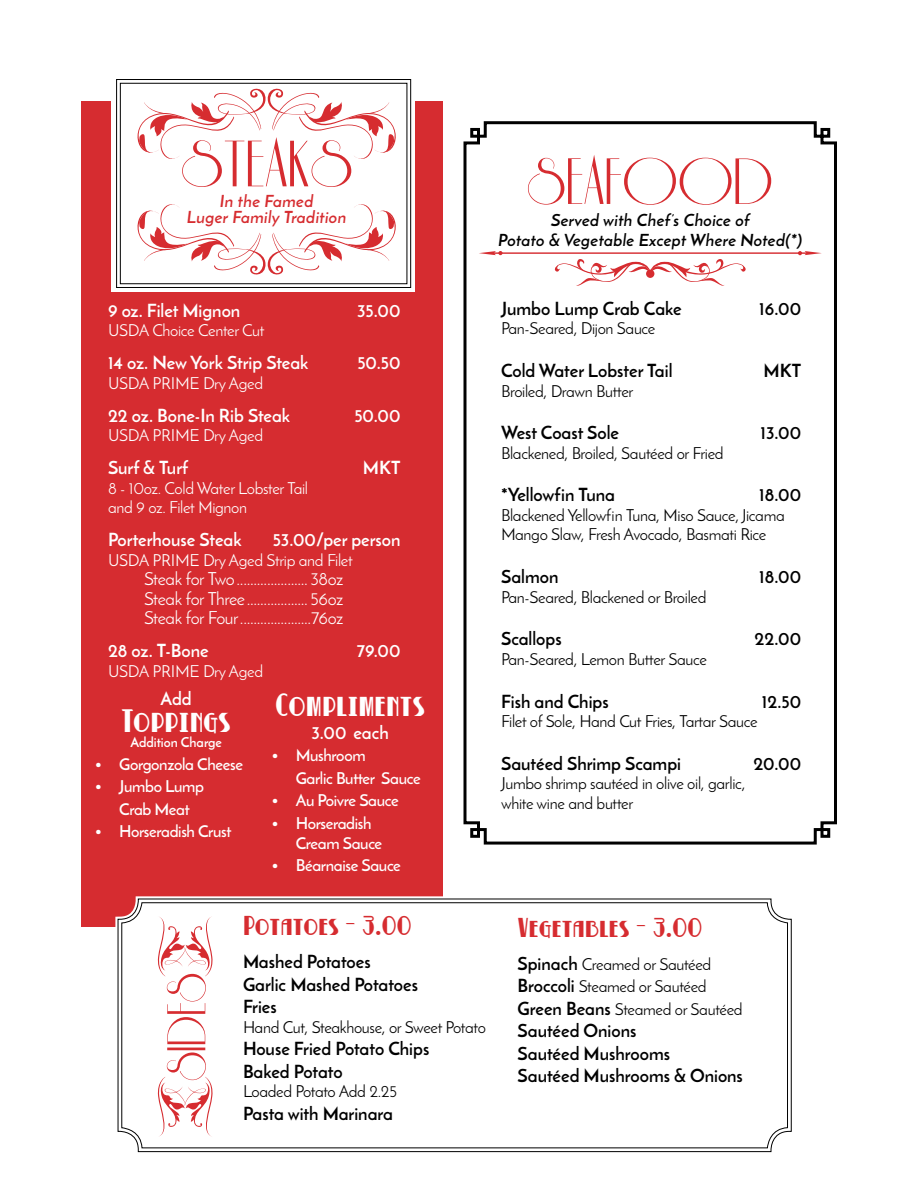
<style>
.page{position:relative;width:918px;height:1188px;background:#fff}
.page>*{position:absolute;margin:0;border:0;box-sizing:border-box;transform-origin:0 0}
.t1{font:28.5px "Betty Noir";color:#fff}
.t2{font:24px "Betty Noir";color:#d62c30}
.t3{font:700 18px/22.5px "Josefin Sans";color:#000}
.t4{font:700 18px "Josefin Sans";color:#fff}
.t5{font:18px/19.5px "Josefin Sans";letter-spacing:-.025em;color:#fff;text-align:justify}
.t6{font:16.5px/19.5px "Josefin Sans";letter-spacing:-.02em;color:#000}
.t7{font:16.5px/19.5px "Josefin Sans";letter-spacing:-.02em;color:#fff}
.t8{font:600 16.5px/22.5px "Josefin Sans";letter-spacing:-.02em;color:#fff}
.t9{font:italic 700 16.5px/19.5px "Josefin Sans";letter-spacing:.02em;color:#000;text-align:center}
.t10{font:italic 700 16.5px/16.5px "Josefin Sans";letter-spacing:.02em;color:#d62c30;text-align:center}
.t11{font:700 13.5px "Josefin Sans";color:#fff}
.s1{font-weight:700;font-size:18px}
</style>
<div class="page">
<div style="left:81px;top:102px;width:362px;height:825px;background:#d62c30"></div>
<div style="left:112px;top:72px;width:303px;height:220px;background:#fff"></div>
<svg style="left:463px;top:121px;width:374px;height:724px"></svg>
<div style="left:115px;top:896px;width:679px;height:258px;border:9px solid #fff;border-radius:20px"></div>
<svg style="left:117px;top:898px;width:675px;height:254px"></svg>
<div style="left:121px;top:902px;width:667px;height:246px;border:1px solid #000;border-radius:20px"></div>
<svg style="left:528px;top:155px;width:243px;height:50px"></svg>
<svg style="left:552px;top:256px;width:196px;height:31px"></svg>
<div style="left:646px;top:270px;width:8px;height:8px;background:#d62c30;border-radius:50%"></div>
<hr style="left:491px;top:252px;width:318px;height:2px;background:#d62c30">
<svg style="left:479px;top:251px;width:24px;height:4px"></svg>
<svg style="left:798px;top:251px;width:24px;height:4px"></svg>
<svg style="left:116px;top:79px;width:295px;height:209px"></svg>
<div style="left:120px;top:83px;width:287px;height:201px;border:1px solid #000"></div>
<svg style="left:126px;top:86px;width:281px;height:101px"></svg>
<svg style="left:126px;top:194px;width:281px;height:83px"></svg>
<svg style="left:157px;top:916px;width:57px;height:221px"></svg>
<p class="t10" style="left:187px;top:193px;width:161px">In the Famed<br>Luger Family Tradition</p>
<p class="t9" style="left:498px;top:211px;width:305px">Served with Chef’s Choice of<br>Potato &amp; Vegetable Except Where Noted(*)</p>
<p class="t4" style="left:108px;top:299px;width:134px">9 oz. Filet Mignon</p>
<p class="t4" style="left:357px;top:299px;width:45px">35.00</p>
<p class="t7" style="left:108px;top:320px;width:158px">USDA Choice Center Cut</p>
<p class="t4" style="left:108px;top:351px;width:202px">14 oz. New York Strip Steak</p>
<p class="t4" style="left:357px;top:351px;width:45px">50.50</p>
<p class="t7" style="left:108px;top:373px;width:157px">USDA PRIME Dry Aged</p>
<p class="t4" style="left:108px;top:404px;width:184px">22 oz. Bone-In Rib Steak</p>
<p class="t4" style="left:354px;top:404px;width:48px">50.00</p>
<p class="t7" style="left:108px;top:425px;width:157px">USDA PRIME Dry Aged</p>
<p class="t4" style="left:108px;top:456px;width:82px">Surf &amp; Turf</p>
<p class="t4" style="left:363px;top:456px;width:40px">MKT</p>
<p class="t7" style="left:108px;top:478px;width:202px">8 - 10oz. Cold Water Lobster Tail and 9 oz. Filet Mignon</p>
<p class="t4" style="left:108px;top:528px;width:135px">Porterhouse Steak</p>
<p class="t4" style="left:273px;top:528px;width:129px">53.00/per person</p>
<p class="t7" style="left:108px;top:550px;width:246px">USDA PRIME Dry Aged Strip and Filet</p>
<p class="t5" style="left:144px;top:569px;width:201px">Steak for Two..................... 38oz Steak for Three.................. 56oz Steak for Four.....................76oz</p>
<p class="t4" style="left:108px;top:639px;width:102px">28 oz. T-Bone</p>
<p class="t4" style="left:357px;top:639px;width:45px">79.00</p>
<p class="t7" style="left:108px;top:661px;width:157px">USDA PRIME Dry Aged</p>
<p class="t4" style="left:161px;top:688px;width:33px">Add</p>
<h1 class="t1" style="left:122px;top:708px;width:111px">Toppings</h1>
<p class="t11" style="left:130px;top:734px;width:93px">Addition Charge</p>
<p class="t8" style="left:95px;top:753px;width:149px">• Gorgonzola Cheese</p>
<p class="t8" style="left:95px;top:775px;width:110px;text-align:center">• Jumbo Lump<br>Crab Meat</p>
<p class="t8" style="left:95px;top:820px;width:138px">• Horseradish Crust</p>
<h1 class="t1" style="left:275px;top:692px;width:151px">Compliments</h1>
<p class="t4" style="left:311px;top:721px;width:79px">3.00 each</p>
<p class="t8" style="left:296px;top:744px;width:126px;text-indent:-24px">• Mushroom<br>Garlic Butter Sauce</p>
<p class="t8" style="left:272px;top:789px;width:129px">• Au Poivre Sauce</p>
<p class="t8" style="left:296px;top:813px;width:88px;line-height:19.5px;text-indent:-24px">• Horseradish<br>Cream Sauce</p>
<p class="t8" style="left:272px;top:854px;width:131px">• Béarnaise Sauce</p>
<p class="t3" style="left:501px;top:297px;width:182px">Jumbo Lump Crab Cake</p>
<p class="t3" style="left:759px;top:297px;width:43px">16.00</p>
<p class="t6" style="left:501px;top:319px;width:156px">Pan-Seared, Dijon Sauce</p>
<p class="t3" style="left:501px;top:359px;width:173px">Cold Water Lobster Tail</p>
<p class="t3" style="left:763px;top:359px;width:40px">MKT</p>
<p class="t6" style="left:501px;top:381px;width:134px">Broiled, Drawn Butter</p>
<p class="t3" style="left:501px;top:422px;width:119px">West Coast Sole</p>
<p class="t3" style="left:760px;top:422px;width:42px">13.00</p>
<p class="t6" style="left:501px;top:443px;width:224px">Blackened, Broiled, Sautéed or Fried</p>
<p class="t3" style="left:501px;top:484px;width:115px">*Yellowfin Tuna</p>
<p class="t3" style="left:759px;top:484px;width:43px">18.00</p>
<p class="t6" style="left:501px;top:505px;width:285px">Blackened Yellowfin Tuna, Miso Sauce, Jicama<br>Mango Slaw, Fresh Avocado, Basmati Rice</p>
<p class="t3" style="left:501px;top:565px;width:59px">Salmon</p>
<p class="t3" style="left:759px;top:565px;width:43px">18.00</p>
<p class="t6" style="left:501px;top:587px;width:207px">Pan-Seared, Blackened or Broiled</p>
<p class="t3" style="left:501px;top:628px;width:62px">Scallops</p>
<p class="t3" style="left:755px;top:628px;width:48px">22.00</p>
<p class="t6" style="left:501px;top:649px;width:207px">Pan-Seared, Lemon Butter Sauce</p>
<p class="t3" style="left:501px;top:690px;width:109px">Fish and Chips</p>
<p class="t3" style="left:762px;top:690px;width:41px">12.50</p>
<p class="t6" style="left:501px;top:712px;width:258px">Filet of Sole, Hand Cut Fries, Tartar Sauce</p>
<p class="t3" style="left:501px;top:752px;width:181px">Sautéed Shrimp Scampi</p>
<p class="t3" style="left:753px;top:752px;width:49px">20.00</p>
<p class="t6" style="left:501px;top:774px;width:246px">Jumbo shrimp sautéed in olive oil, garlic, white wine and butter</p>
<h2 class="t2" style="left:243px;top:914px;width:170px">Potatoes - 3.00</h2>
<p class="t3" style="left:243px;top:950px;width:177px">Mashed Potatoes<br>Garlic Mashed Potatoes<br>Fries</p>
<p class="t6" style="left:243px;top:1017px;width:244px">Hand Cut, Steakhouse, or Sweet Potato</p>
<p class="t3" style="left:243px;top:1037px;width:188px">House Fried Potato Chips<br>Baked Potato</p>
<p class="t6" style="left:243px;top:1081px;width:156px">Loaded Potato Add 2.25</p>
<p class="t3" style="left:243px;top:1102px;width:152px">Pasta with Marinara</p>
<h2 class="t2" style="left:518px;top:916px;width:186px">Vegetables - 3.00</h2>
<p class="t6" style="left:518px;top:952px;width:227px;line-height:22.5px"><span class="s1">Spinach</span> Creamed or Sautéed<br><span class="s1">Broccoli</span> Steamed or Sautéed<br><span class="s1">Green Beans</span> Steamed or Sautéed</p>
<p class="t3" style="left:518px;top:1019px;width:227px">Sautéed Onions<br>Sautéed Mushrooms<br>Sautéed Mushrooms &amp; Onions</p>
</div>
